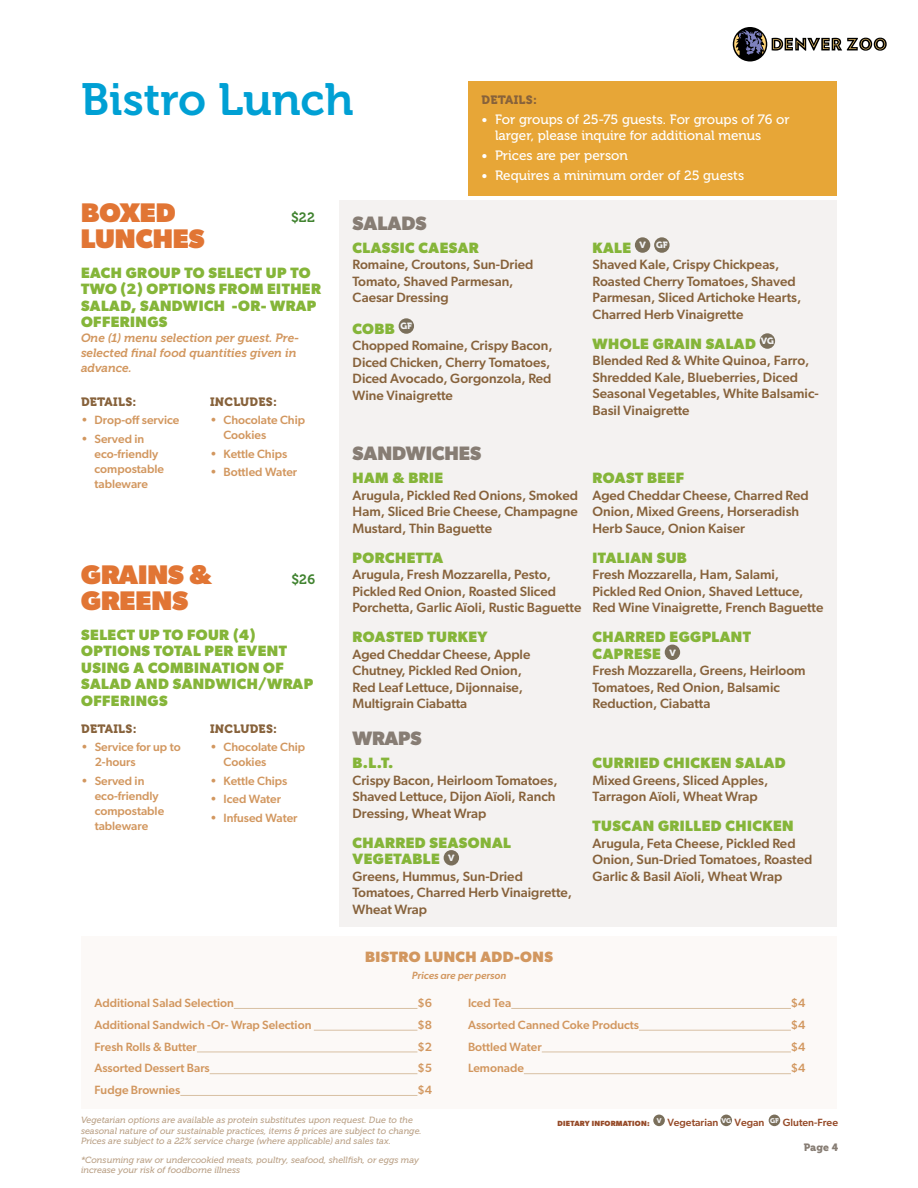
<style>
.page{position:relative;width:918px;height:1188px;background:#fff}
.page>*{position:absolute;margin:0;border:0;box-sizing:border-box;transform-origin:0 0}
.t1{font:45px "Museo 700";color:#00a0d4}
.t2{font:800 27px "Gibson";color:#e17534}
.t3{font:700 19.5px "Gibson";color:#877d74}
.t4{font:700 15px/16.5px "Gibson";letter-spacing:.03em;color:#85b539}
.t5{font:700 15px "Gibson";letter-spacing:.03em;color:#d2975f}
.t6{font:500 13.5px/16.5px "Gibson";color:#87623b}
.t7{font:13.5px/16.5px "Museo 500";color:#fff}
.t8{font:13.5px "Museo 700";color:#418330}
.t9{font:500 12px/15px "Gibson";color:#d2975f}
.t10{font:italic 12px/15px "Museo 700";color:#d2975f}
.t11{font:12px "Museo 900";letter-spacing:.025em;color:#87623b}
.t12{font:500 10.5px "Gibson";color:#964b29}
.t13{font:italic 500 10.5px "Gibson";color:#d2975f}
.t14{font:10.5px "Museo 900";color:#877d74}
.t15{font:italic 9px/10.5px "Museo 500";color:#bca389}
.s1{font-weight:700;font-size:7.5px}
</style>
<div class="page">
<svg style="left:733px;top:27px;width:34px;height:35px"></svg>
<svg style="left:734px;top:30px;width:32px;height:26px"></svg>
<svg style="left:772px;top:38px;width:115px;height:13px"></svg>
<div style="left:653px;top:1115px;width:12px;height:11px;background:#7a6f5b;border-radius:50%"></div>
<div style="left:720px;top:1115px;width:12px;height:11px;background:#7a6f5b;border-radius:50%"></div>
<div style="left:769px;top:1115px;width:11px;height:11px;background:#7a6f5b;border-radius:50%"></div>
<div style="left:468px;top:81px;width:369px;height:114px;background:#e7a637"></div>
<div style="left:339px;top:200px;width:498px;height:727px;background:#f4f2f1"></div>
<div style="left:399px;top:318px;width:15px;height:16px;background:#7a6f5b;border-radius:50%"></div>
<div style="left:635px;top:237px;width:15px;height:16px;background:#7a6f5b;border-radius:50%"></div>
<div style="left:654px;top:237px;width:16px;height:16px;background:#7a6f5b;border-radius:50%"></div>
<div style="left:760px;top:333px;width:15px;height:16px;background:#7a6f5b;border-radius:50%"></div>
<div style="left:665px;top:645px;width:15px;height:15px;background:#7a6f5b;border-radius:50%"></div>
<div style="left:444px;top:850px;width:15px;height:16px;background:#7a6f5b;border-radius:50%"></div>
<div style="left:81px;top:936px;width:756px;height:172px;background:#fcf9f7"></div>
<hr style="left:234px;top:1008px;width:183px;height:1px;background:#d8c0a3">
<hr style="left:314px;top:1030px;width:103px;height:1px;background:#d8c0a3">
<hr style="left:197px;top:1052px;width:220px;height:1px;background:#d8c0a3">
<hr style="left:210px;top:1073px;width:207px;height:1px;background:#d8c0a3">
<hr style="left:180px;top:1095px;width:237px;height:1px;background:#d8c0a3">
<hr style="left:511px;top:1008px;width:280px;height:1px;background:#d8c0a3">
<hr style="left:639px;top:1030px;width:152px;height:1px;background:#d8c0a3">
<hr style="left:542px;top:1052px;width:249px;height:1px;background:#d8c0a3">
<hr style="left:524px;top:1073px;width:267px;height:1px;background:#d8c0a3">
<h1 class="t1" style="left:81px;top:74px;width:274px">Bistro Lunch</h1>
<p class="t11" style="left:482px;top:92px;width:57px">DETAILS:</p>
<p class="t7" style="left:495px;top:111px;width:296px;text-indent:-14px">• For groups of 25-75 guests. For groups of 76 or larger, please inquire for additional menus</p>
<p class="t7" style="left:482px;top:147px;width:148px">• Prices are per person</p>
<p class="t7" style="left:482px;top:167px;width:264px">• Requires a minimum order of 25 guests</p>
<h2 class="t2" style="left:81px;top:197px;width:96px">BOXED</h2>
<p class="t8" style="left:291px;top:210px;width:25px">$22</p>
<h2 class="t2" style="left:81px;top:222px;width:125px">LUNCHES</h2>
<p class="t4" style="left:81px;top:264px;width:241px">EACH GROUP TO SELECT UP TO<br>TWO (2) OPTIONS FROM EITHER<br>SALAD, SANDWICH -OR- WRAP<br>OFFERINGS</p>
<p class="t10" style="left:81px;top:330px;width:220px">One (1) menu selection per guest. Pre&shy;selected final food quantities given in advance.</p>
<p class="t11" style="left:81px;top:395px;width:57px">DETAILS:</p>
<p class="t9" style="left:81px;top:412px;width:100px">• Drop-off service</p>
<p class="t9" style="left:94px;top:431px;width:71px;text-indent:-14px">• Served in eco-friendly compostable tableware</p>
<h3 class="t3" style="left:352px;top:211px;width:76px">SALADS</h3>
<p class="t4" style="left:352px;top:239px;width:128px">CLASSIC CAESAR</p>
<p class="t6" style="left:352px;top:256px;width:182px">Romaine, Croutons, Sun-Dried<br>Tomato, Shaved Parmesan,<br>Caesar Dressing</p>
<p class="t4" style="left:352px;top:320px;width:61px">COBB <sup>GF</sup></p>
<p class="t6" style="left:352px;top:337px;width:202px">Chopped Romaine, Crispy Bacon,<br>Diced Chicken, Cherry Tomatoes,<br>Diced Avocado, Gorgonzola, Red<br>Wine Vinaigrette</p>
<p class="t4" style="left:592px;top:239px;width:77px">KALE <sup>V</sup> <sup>GF</sup></p>
<p class="t6" style="left:592px;top:256px;width:210px">Shaved Kale, Crispy Chickpeas,<br>Roasted Cherry Tomatoes, Shaved<br>Parmesan, Sliced Artichoke Hearts,<br>Charred Herb Vinaigrette</p>
<p class="t4" style="left:592px;top:335px;width:183px">WHOLE GRAIN SALAD <sup>VG</sup></p>
<p class="t6" style="left:592px;top:352px;width:228px">Blended Red &amp; White Quinoa, Farro,<br>Shredded Kale, Blueberries, Diced<br>Seasonal Vegetables, White Balsamic-<br>Basil Vinaigrette</p>
<p class="t11" style="left:210px;top:395px;width:69px">INCLUDES:</p>
<p class="t9" style="left:224px;top:412px;width:83px;text-indent:-14px">• Chocolate Chip<br>Cookies</p>
<p class="t9" style="left:210px;top:446px;width:79px">• Kettle Chips</p>
<p class="t9" style="left:210px;top:464px;width:89px">• Bottled Water</p>
<h3 class="t3" style="left:352px;top:441px;width:130px">SANDWICHES</h3>
<p class="t4" style="left:352px;top:469px;width:92px">HAM &amp; BRIE</p>
<p class="t6" style="left:352px;top:486px;width:227px;text-align:justify">Arugula, Pickled Red Onions, Smoked Ham, Sliced Brie Cheese, Champagne Mustard, Thin Baguette</p>
<p class="t4" style="left:352px;top:549px;width:92px">PORCHETTA</p>
<p class="t6" style="left:352px;top:566px;width:230px">Arugula, Fresh Mozzarella, Pesto,<br>Pickled Red Onion, Roasted Sliced<br>Porchetta, Garlic Aïoli, Rustic Baguette</p>
<p class="t4" style="left:352px;top:628px;width:137px">ROASTED TURKEY</p>
<p class="t6" style="left:352px;top:645px;width:179px">Aged Cheddar Cheese, Apple<br>Chutney, Pickled Red Onion,<br>Red Leaf Lettuce, Dijonnaise,<br>Multigrain Ciabatta</p>
<p class="t4" style="left:592px;top:469px;width:93px">ROAST BEEF</p>
<p class="t6" style="left:592px;top:486px;width:218px">Aged Cheddar Cheese, Charred Red<br>Onion, Mixed Greens, Horseradish<br>Herb Sauce, Onion Kaiser</p>
<p class="t4" style="left:592px;top:549px;width:96px">ITALIAN SUB</p>
<p class="t6" style="left:592px;top:566px;width:232px">Fresh Mozzarella, Ham, Salami,<br>Pickled Red Onion, Shaved Lettuce,<br>Red Wine Vinaigrette, French Baguette</p>
<p class="t4" style="left:592px;top:628px;width:160px">CHARRED EGGPLANT<br>CAPRESE <sup>V</sup></p>
<p class="t6" style="left:592px;top:662px;width:215px">Fresh Mozzarella, Greens, Heirloom<br>Tomatoes, Red Onion, Balsamic<br>Reduction, Ciabatta</p>
<h2 class="t2" style="left:81px;top:559px;width:132px">GRAINS &amp;</h2>
<p class="t8" style="left:291px;top:572px;width:25px">$26</p>
<h2 class="t2" style="left:81px;top:585px;width:108px">GREENS</h2>
<p class="t4" style="left:81px;top:626px;width:233px">SELECT UP TO FOUR (4)<br>OPTIONS TOTAL PER EVENT<br>USING A COMBINATION OF<br>SALAD AND SANDWICH/WRAP<br>OFFERINGS</p>
<p class="t11" style="left:81px;top:722px;width:57px">DETAILS:</p>
<p class="t9" style="left:95px;top:740px;width:87px;text-indent:-14px">• Service for up to<br>2-hours</p>
<p class="t9" style="left:95px;top:773px;width:71px;text-indent:-14px">• Served in eco-friendly compostable tableware</p>
<p class="t11" style="left:210px;top:722px;width:69px">INCLUDES:</p>
<p class="t9" style="left:224px;top:740px;width:83px;text-indent:-14px">• Chocolate Chip<br>Cookies</p>
<p class="t9" style="left:210px;top:773px;width:79px">• Kettle Chips</p>
<p class="t9" style="left:210px;top:792px;width:73px">• Iced Water</p>
<p class="t9" style="left:210px;top:810px;width:89px">• Infused Water</p>
<h3 class="t3" style="left:352px;top:726px;width:71px">WRAPS</h3>
<p class="t4" style="left:352px;top:754px;width:42px">B.L.T.</p>
<p class="t6" style="left:352px;top:771px;width:207px">Crispy Bacon, Heirloom Tomatoes,<br>Shaved Lettuce, Dijon Aïoli, Ranch<br>Dressing, Wheat Wrap</p>
<p class="t4" style="left:352px;top:834px;width:160px">CHARRED SEASONAL<br>VEGETABLE <sup>V</sup></p>
<p class="t6" style="left:352px;top:867px;width:221px">Greens, Hummus, Sun-Dried<br>Tomatoes, Charred Herb Vinaigrette,<br>Wheat Wrap</p>
<p class="t4" style="left:592px;top:754px;width:195px">CURRIED CHICKEN SALAD</p>
<p class="t6" style="left:592px;top:771px;width:177px">Mixed Greens, Sliced Apples,<br>Tarragon Aïoli, Wheat Wrap</p>
<p class="t4" style="left:592px;top:817px;width:203px">TUSCAN GRILLED CHICKEN</p>
<p class="t6" style="left:592px;top:834px;width:221px">Arugula, Feta Cheese, Pickled Red<br>Onion, Sun-Dried Tomatoes, Roasted<br>Garlic &amp; Basil Aïoli, Wheat Wrap</p>
<p class="t5" style="left:365px;top:947px;width:189px">BISTRO LUNCH ADD-ONS</p>
<p class="t13" style="left:412px;top:969px;width:96px">Prices are per person</p>
<p class="t9" style="left:94px;top:995px;width:141px">Additional Salad Selection</p>
<p class="t9" style="left:417px;top:995px;width:16px">$6</p>
<p class="t9" style="left:94px;top:1017px;width:218px">Additional Sandwich -Or- Wrap Selection</p>
<p class="t9" style="left:417px;top:1017px;width:16px">$8</p>
<p class="t9" style="left:94px;top:1039px;width:104px">Fresh Rolls &amp; Butter</p>
<p class="t9" style="left:417px;top:1039px;width:16px">$2</p>
<p class="t9" style="left:94px;top:1061px;width:117px">Assorted Dessert Bars</p>
<p class="t9" style="left:417px;top:1061px;width:16px">$5</p>
<p class="t9" style="left:94px;top:1082px;width:87px">Fudge Brownies</p>
<p class="t9" style="left:417px;top:1082px;width:16px">$4</p>
<p class="t15" style="left:81px;top:1115px;width:342px">Vegetarian options are available as protein substitutes upon request. Due to the seasonal nature of our sustainable practices, items &amp; prices are subject to change.<br>Prices are subject to a 22% service charge (where applicable) and sales tax.</p>
<p class="t15" style="left:81px;top:1154px;width:339px">*Consuming raw or undercookied meats, poultry, seafood, shellfish, or eggs may increase your risk of foodborne illness</p>
<p class="t9" style="left:468px;top:995px;width:45px">Iced Tea</p>
<p class="t9" style="left:791px;top:995px;width:16px">$4</p>
<p class="t9" style="left:468px;top:1017px;width:172px">Assorted Canned Coke Products</p>
<p class="t9" style="left:791px;top:1017px;width:16px">$4</p>
<p class="t9" style="left:468px;top:1039px;width:75px">Bottled Water</p>
<p class="t9" style="left:791px;top:1039px;width:16px">$4</p>
<p class="t9" style="left:468px;top:1061px;width:57px">Lemonade</p>
<p class="t9" style="left:791px;top:1061px;width:16px">$4</p>
<p class="t12" style="left:558px;top:1116px;width:282px"><span class="s1">DIETARY INFORMATION:</span> <sup>V</sup> Vegetarian <sup>VG</sup> Vegan <sup>GF</sup> Gluten-Free</p>
<p class="t14" style="left:804px;top:1142px;width:36px">Page 4</p>
</div>
